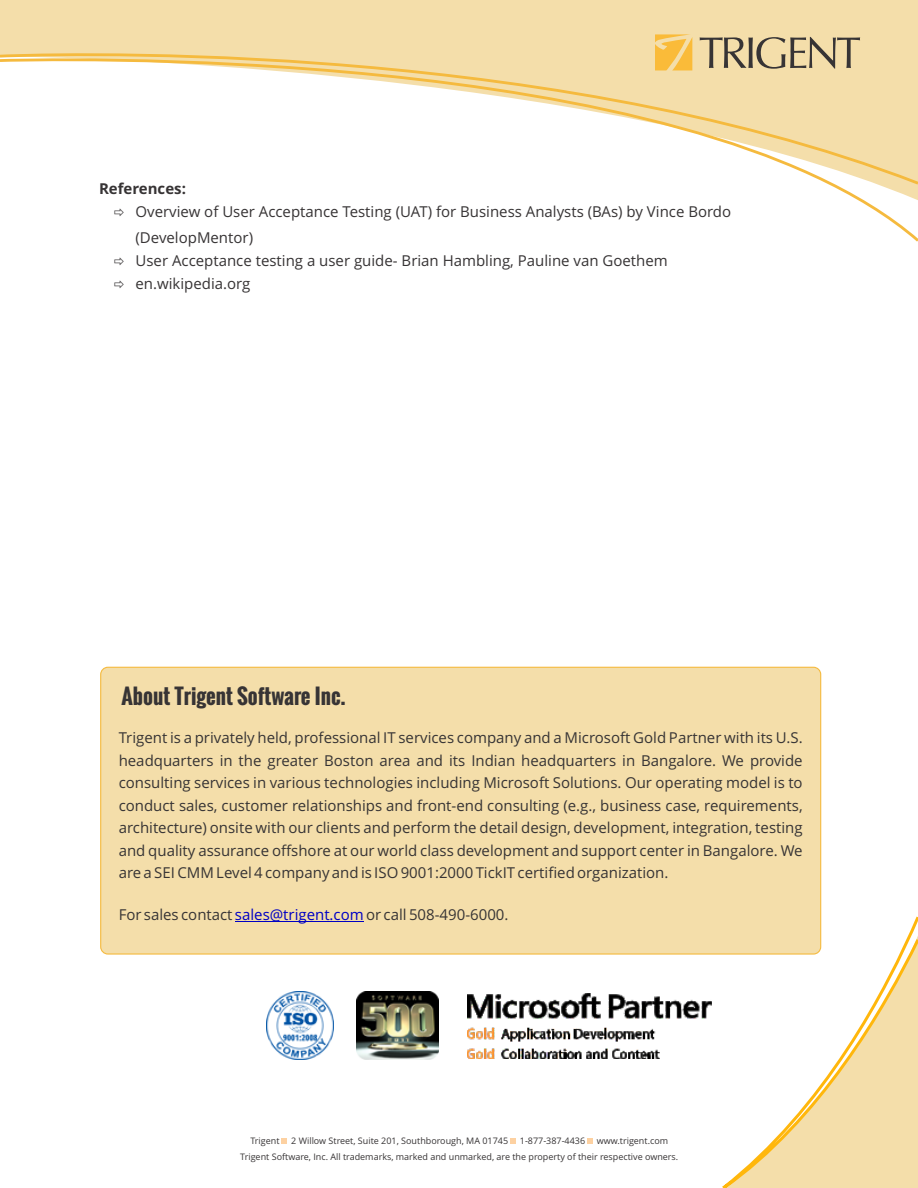
<style>
.page{position:relative;width:918px;height:1188px;background:#fff}
.page>*{position:absolute;margin:0;border:0;box-sizing:border-box;transform-origin:0 0}
.t1{font:700 21px "Oswald";color:#373435}
.t2{font:15px/22.5px "Open Sans";color:#373435}
.t3{font:700 15px "Open Sans";color:#373435}
.t4{font:9px/16px "Open Sans";color:#373435}
.s1{color:#0000c4}
</style>
<div class="page">
<div style="left:0;top:0;width:918px;height:34px;background:#f4deaa"></div>
<div style="left:0;top:34px;width:918px;height:7px;background:#f4deaa"></div>
<svg style="left:0;top:41px;width:918px;height:201px"></svg>
<svg style="left:655px;top:34px;width:37px;height:36px"></svg>
<svg style="left:700px;top:37px;width:160px;height:32px;background:#c0b08a"></svg>
<svg style="left:722px;top:913px;width:196px;height:275px"></svg>
<svg style="left:510px;top:1138px;width:6px;height:6px"></svg>
<svg style="left:588px;top:1138px;width:5px;height:6px"></svg>
<svg style="left:282px;top:1139px;width:5px;height:5px"></svg>
<div style="left:100px;top:667px;width:721px;height:288px;background:#f4deaa;border:1px solid #f5ba3e;border-radius:7px"></div>
<hr style="left:235px;top:921px;width:129px;height:1px;background:#0000c4">
<img style="left:266px;top:992px;width:68px;height:67px">
<img style="left:356px;top:992px;width:82px;height:67px">
<img style="left:468px;top:994px;width:244px;height:64px">
<svg style="left:114px;top:209px;width:10px;height:8px"></svg>
<p class="t3" style="left:99px;top:183px;width:88px">References:</p>
<p class="t2" style="left:136px;top:201px;width:597px;line-height:25.2px">Overview of User Acceptance Testing (UAT) for Business Analysts (BAs) by Vince Bordo (DevelopMentor)</p>
<p class="t2" style="left:136px;top:250px;width:534px;line-height:23.2px">User Acceptance testing a user guide- Brian Hambling, Pauline van Goethem en.wikipedia.org</p>
<h1 class="t1" style="left:121px;top:680px;width:226px">About Trigent Software Inc.</h1>
<p class="t2" style="left:119px;top:728px;width:686px;text-align:justify">Trigent is a privately held, professional IT services company and a Microsoft Gold Partner with its U.S. headquarters in the greater Boston area and its Indian headquarters in Bangalore. We provide consulting services in various technologies including Microsoft Solutions. Our operating model is to conduct sales, customer relationships and front-end consulting (e.g., business case, requirements, architecture) onsite with our clients and perform the detail design, development, integration, testing and quality assurance offshore at our world class development and support center in Bangalore. We are a SEI CMM Level 4 company and is ISO 9001:2000 TickIT certified organization.</p>
<p class="t2" style="left:119px;top:905px;width:391px">For sales contact <span class="s1">sales@trigent.com</span> or call 508-490-6000.</p>
<p class="t4" style="left:250px;top:1134px;width:31px">Trigent</p>
<p class="t4" style="left:291px;top:1134px;width:218px">2 Willow Street, Suite 201, Southborough, MA 01745</p>
<p class="t4" style="left:520px;top:1134px;width:67px">1-877-387-4436</p>
<p class="t4" style="left:240px;top:1134px;width:440px;text-indent:357px">www.trigent.com<br>Trigent Software, Inc. All trademarks, marked and unmarked, are the property of their respective owners.</p>
</div>
